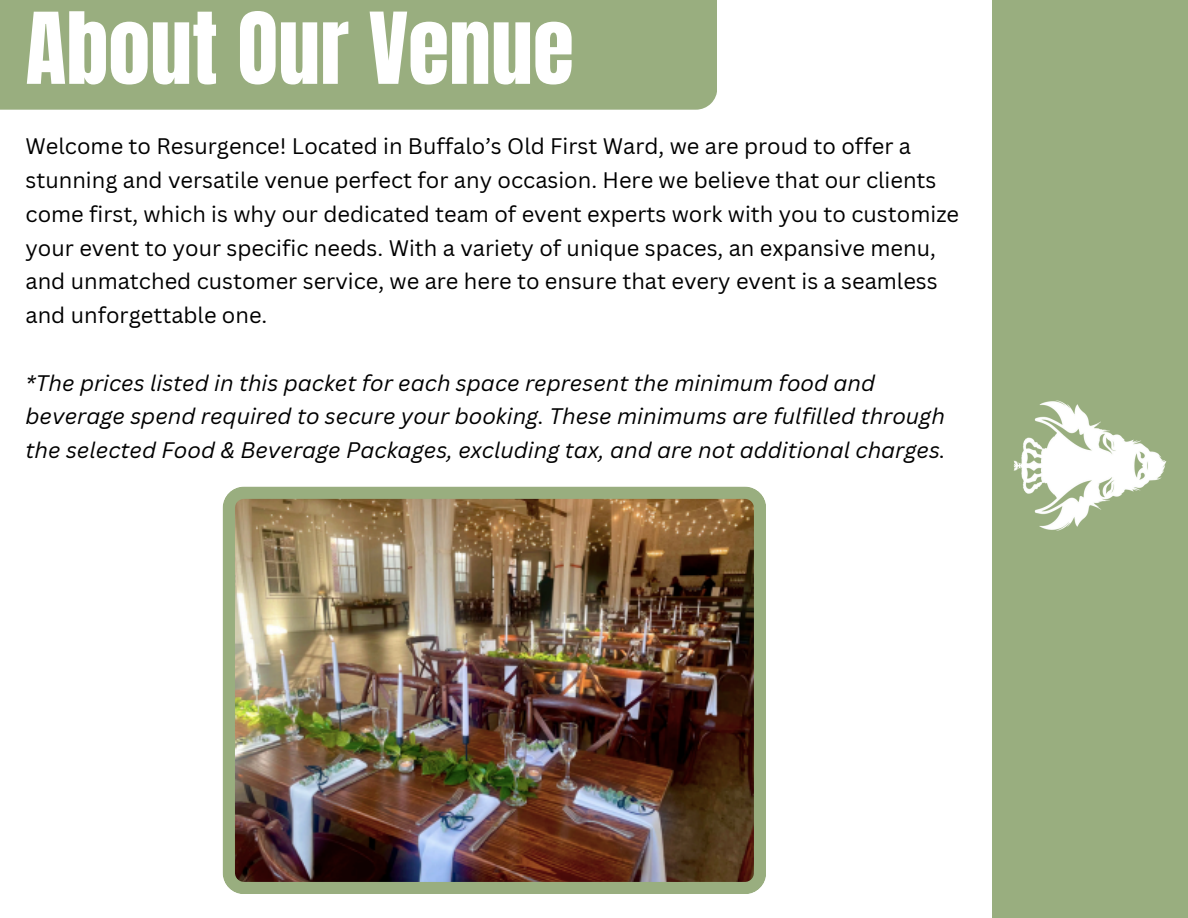
<style>
.page{position:relative;width:1188px;height:918px;background:#fff}
.page>*{position:absolute;margin:0;border:0;box-sizing:border-box;transform-origin:0 0}
.t1{font:84px "Anton";color:#fff}
.t2{font:21.9px/33.8px "Canva Sans";color:#000}
.t3{font:italic 21.9px/33.8px "Canva Sans";color:#000}
</style>
<div class="page">
<div style="left:992px;top:0;width:196px;height:918px;background:#99ae7f"></div>
<img style="left:1013px;top:400px;width:154px;height:131px">
<div style="left:0;top:0;width:717px;height:110px;background:#99ae7f"></div>
<img style="left:223px;top:487px;width:543px;height:407px">
<h1 class="t1" style="left:26px;top:-12px;width:550px">About Our Venue</h1>
<p class="t2" style="left:26px;top:129px;width:935px">Welcome to Resurgence! Located in Buffalo’s Old First Ward, we are proud to offer a stunning and versatile venue perfect for any occasion. Here we believe that our clients come first, which is why our dedicated team of event experts work with you to customize your event to your specific needs. With a variety of unique spaces, an expansive menu, and unmatched customer service, we are here to ensure that every event is a seamless and unforgettable one.</p>
<p class="t3" style="left:26px;top:365px;width:922px">*The prices listed in this packet for each space represent the minimum food and beverage spend required to secure your booking. These minimums are fulfilled through the selected Food &amp; Beverage Packages, excluding tax, and are not additional charges.</p>
</div>
